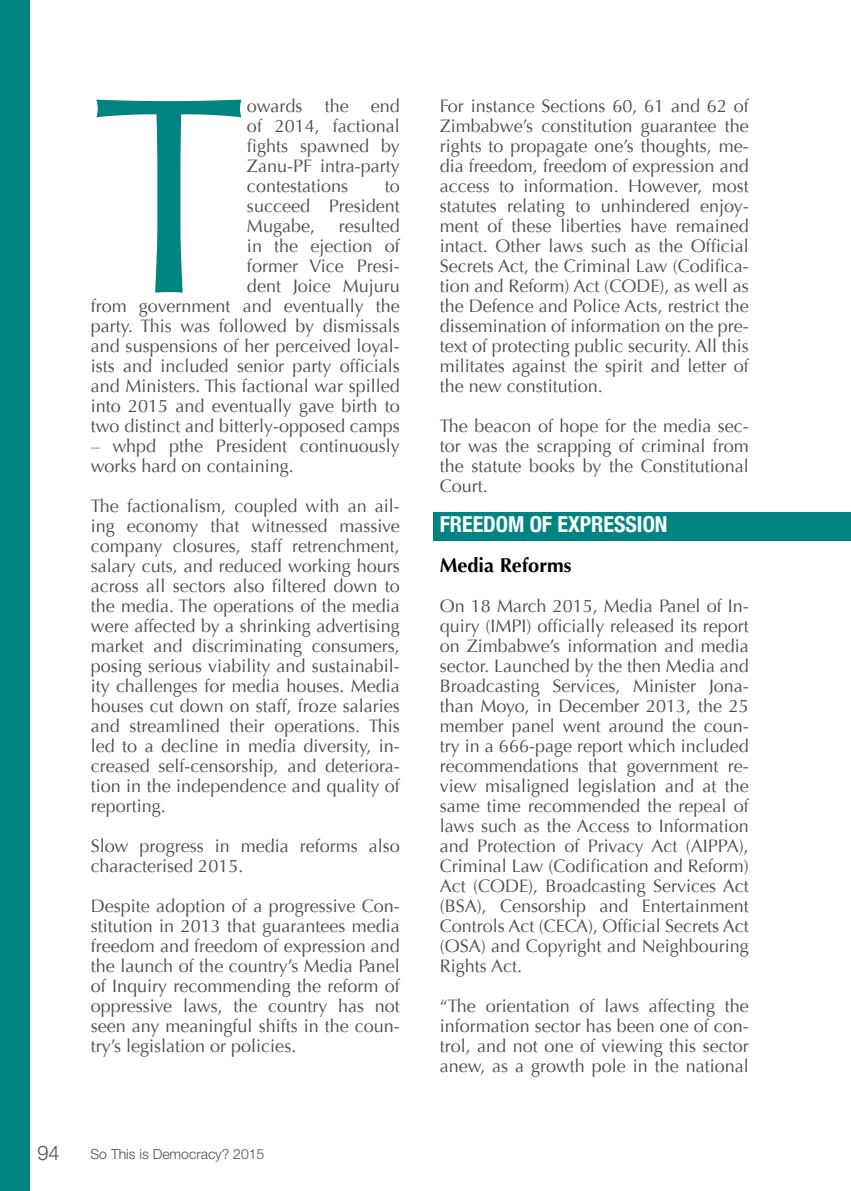
<style>
.page{position:relative;width:851px;height:1191px;background:#fff}
.page>*{position:absolute;margin:0;border:0;box-sizing:border-box;transform-origin:0 0}
.t1{font:280.8px "Optima";color:#008482}
.t2{font:700 condensed 22px "Helvetica Neue";color:#fff}
.t3{font:700 20px "Optima";color:#000}
.t4{font:300 20px "Helvetica Neue";color:#4d4d4f}
.t5{font:18px/20px "Optima";color:#4d4d4f;text-align:justify}
.t6{font:300 14px "Helvetica Neue";color:#4d4d4f}
</style>
<div class="page">
<div style="left:433px;top:512px;width:417px;height:28px;background:#008482"></div>
<div style="left:0;top:0;width:30px;height:1191px;background:#008482"></div>
<h1 class="t1" style="left:91px;top:34px;width:158px">T</h1>
<p class="t5" style="left:247px;top:96px;width:154px">owards the end of 2014, factional fights spawned by Zanu-PF intra-party contestations</p>
<p class="t5" style="left:247px;top:176px;width:154px;text-indent:138px">to succeed President Mugabe,</p>
<p class="t5" style="left:91px;top:216px;width:311px;text-align:right">resulted<br>in the ejection of<br>former Vice Presi-<br>dent Joice Mujuru<br>from government and eventually the party. This was followed by dismissals and suspensions of her perceived loyal&shy;ists and included senior party officials and Ministers. This factional war spilled into 2015 and eventually gave birth to two distinct and bitterly-opposed camps</p>
<p class="t5" style="left:91px;top:436px;width:311px">– whpd pthe President continuously works hard on containing.</p>
<p class="t5" style="left:91px;top:496px;width:311px">The factionalism, coupled with an ail&shy;ing economy that witnessed massive company closures, staff retrenchment, salary cuts, and reduced working hours across all sectors also filtered down to the media. The operations of the media were affected by a shrinking advertising market and discriminating consumers, posing serious viability and sustainabil&shy;ity challenges for media houses. Media houses cut down on staff, froze salaries and streamlined their operations. This led to a decline in media diversity, in&shy;creased self-censorship, and deteriora&shy;tion in the independence and quality of reporting.</p>
<p class="t5" style="left:91px;top:836px;width:311px">Slow progress in media reforms also characterised 2015.</p>
<p class="t5" style="left:91px;top:896px;width:311px">Despite adoption of a progressive Con&shy;stitution in 2013 that guarantees media freedom and freedom of expression and the launch of the country’s Media Panel of Inquiry recommending the reform of oppressive laws, the country has not seen any meaningful shifts in the coun&shy;try’s legislation or policies.</p>
<p class="t4" style="left:37px;top:1140px;width:24px">94</p>
<p class="t6" style="left:90px;top:1145px;width:175px">So This is Democracy? 2015</p>
<p class="t5" style="left:439px;top:96px;width:311px">For instance Sections 60, 61 and 62 of Zimbabwe’s constitution guarantee the rights to propagate one’s thoughts, me&shy;dia freedom, freedom of expression and access to information. However, most statutes relating to unhindered enjoy&shy;ment of these liberties have remained intact. Other laws such as the Official Secrets Act, the Criminal Law (Codifica&shy;tion and Reform) Act (CODE), as well as the Defence and Police Acts, restrict the dissemination of information on the pre&shy;text of protecting public security. All this militates against the spirit and letter of the new constitution.</p>
<p class="t5" style="left:439px;top:416px;width:311px">The beacon of hope for the media sec&shy;tor was the scrapping of criminal from the statute books by the Constitutional Court.</p>
<p class="t2" style="left:439px;top:506px;width:229px">FREEDOM OF EXPRESSION</p>
<p class="t3" style="left:439px;top:554px;width:133px">Media Reforms</p>
<p class="t5" style="left:439px;top:596px;width:311px">On 18 March 2015, Media Panel of In&shy;quiry (IMPI) officially released its report on Zimbabwe’s information and media sector. Launched by the then Media and Broadcasting Services, Minister Jona&shy;than Moyo, in December 2013, the 25 member panel went around the coun&shy;try in a 666-page report which included recommendations that government re&shy;view misaligned legislation and at the same time recommended the repeal of laws such as the Access to Information and Protection of Privacy Act (AIPPA), Criminal Law (Codification and Reform)<br>Act (CODE), Broadcasting Services Act (BSA), Censorship and Entertainment Controls Act (CECA), Official Secrets Act (OSA) and Copyright and Neighbouring Rights Act.</p>
<p class="t5" style="left:439px;top:996px;width:310px">“The orientation of laws affecting the information sector has been one of con&shy;trol, and not one of viewing this sector anew, as a growth pole in the national</p>
</div>
